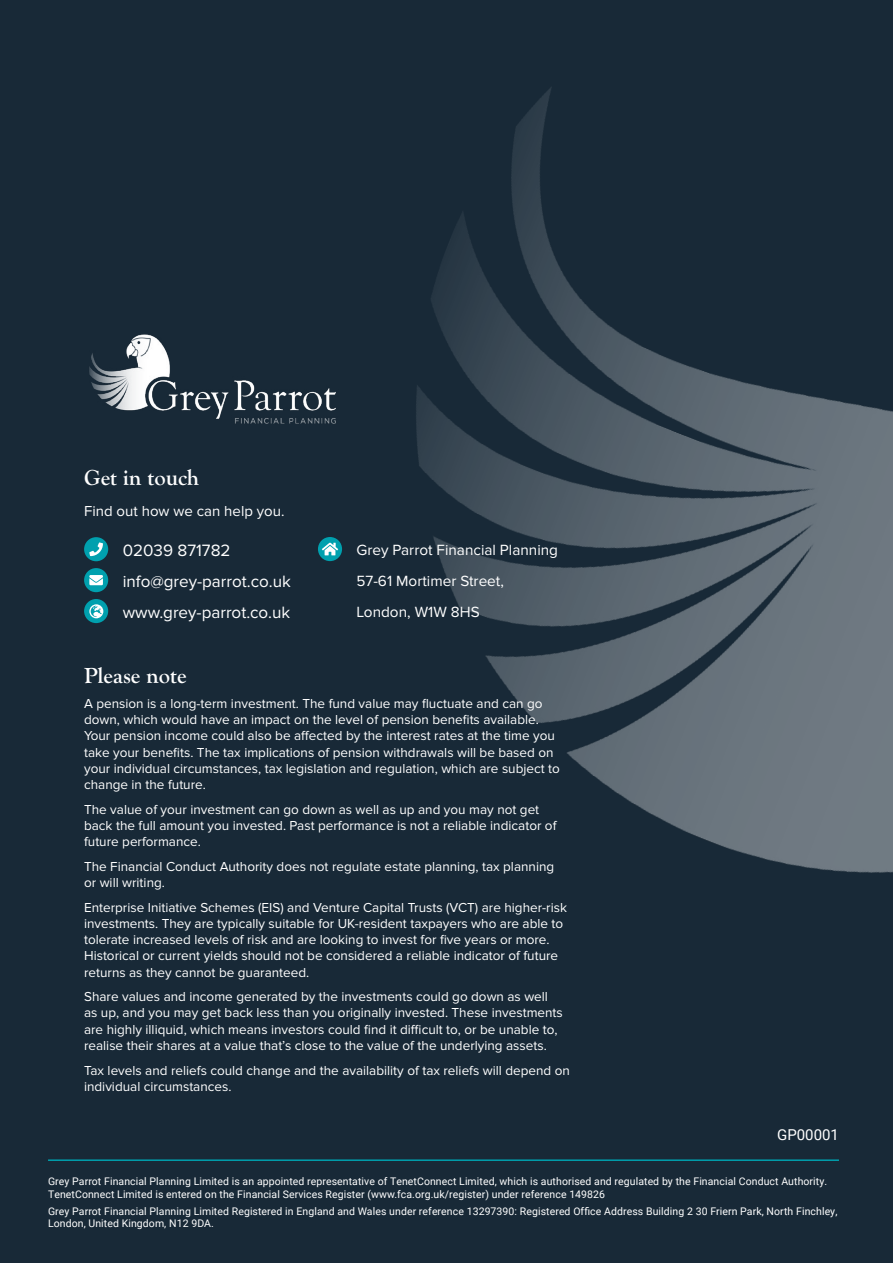
<style>
.page{position:relative;width:893px;height:1263px;background:#182937}
.page>*{position:absolute;margin:0;border:0;box-sizing:border-box;transform-origin:0 0}
.t1{font:700 22.5px "Goudy Old Sty";color:#fff}
.t2{font:17.1px/30.9px "Proxima Nova";color:#fff}
.t3{font:15.3px/31.2px "Proxima Nova";color:#fff}
.t4{font:15px "Proxima Nova";color:#fff}
.t5{font:15px "Roboto";color:#fff}
.t6{font:13.5px/16.2px "Proxima Nova";color:#fff}
.t7{font:10.5px/12.6px "Roboto";letter-spacing:.01em;color:#fff}
</style>
<div class="page">
<img style="left:318px;top:87px;width:575px;height:786px">
<img style="left:89px;top:333px;width:252px;height:92px">
<div style="left:84px;top:537px;width:24px;height:24px;background:#00a0ae;border-radius:50%"></div>
<div style="left:84px;top:568px;width:24px;height:24px;background:#00a0ae;border-radius:50%"></div>
<div style="left:84px;top:599px;width:24px;height:24px;background:#00a0ae;border-radius:50%"></div>
<div style="left:318px;top:537px;width:24px;height:24px;background:#00a0ae;border-radius:50%"></div>
<svg style="left:89px;top:575px;width:14px;height:10px"></svg>
<svg style="left:89px;top:542px;width:14px;height:14px"></svg>
<svg style="left:89px;top:604px;width:14px;height:14px"></svg>
<svg style="left:322px;top:543px;width:16px;height:12px"></svg>
<hr style="left:48px;top:1159px;width:791px;height:2px;background:#00a0ae">
<h1 class="t1" style="left:84px;top:465px;width:117px">Get in touch</h1>
<p class="t4" style="left:84px;top:502px;width:202px">Find out how we can help you.</p>
<p class="t2" style="left:123px;top:535px;width:170px">02039 871782 info@grey-parrot.co.uk www.grey-parrot.co.uk</p>
<p class="t3" style="left:356px;top:534px;width:203px">Grey Parrot Financial Planning<br>57-61 Mortimer Street,<br>London, W1W 8HS</p>
<h1 class="t1" style="left:84px;top:663px;width:104px">Please note</h1>
<p class="t6" style="left:84px;top:696px;width:477px">A pension is a long-term investment. The fund value may fluctuate and can go down, which would have an impact on the level of pension benefits available.<br>Your pension income could also be affected by the interest rates at the time you take your benefits. The tax implications of pension withdrawals will be based on your individual circumstances, tax legislation and regulation, which are subject to change in the future.</p>
<p class="t6" style="left:84px;top:801px;width:474px">The value of your investment can go down as well as up and you may not get back the full amount you invested. Past performance is not a reliable indicator of future performance.</p>
<p class="t6" style="left:84px;top:858px;width:472px">The Financial Conduct Authority does not regulate estate planning, tax planning or will writing.</p>
<p class="t6" style="left:84px;top:899px;width:484px">Enterprise Initiative Schemes (EIS) and Venture Capital Trusts (VCT) are higher-risk investments. They are typically suitable for UK-resident taxpayers who are able to tolerate increased levels of risk and are looking to invest for five years or more.<br>Historical or current yields should not be considered a reliable indicator of future returns as they cannot be guaranteed.</p>
<p class="t6" style="left:84px;top:989px;width:480px">Share values and income generated by the investments could go down as well as up, and you may get back less than you originally invested. These investments are highly illiquid, which means investors could find it difficult to, or be unable to, realise their shares at a value that’s close to the value of the underlying assets.</p>
<p class="t6" style="left:84px;top:1062px;width:487px">Tax levels and reliefs could change and the availability of tax reliefs will depend on individual circumstances.</p>
<p class="t5" style="left:777px;top:1124px;width:63px">GP00001</p>
<p class="t7" style="left:48px;top:1174px;width:781px">Grey Parrot Financial Planning Limited is an appointed representative of TenetConnect Limited, which is authorised and regulated by the Financial Conduct Authority.<br>TenetConnect Limited is entered on the Financial Services Register (www.fca.org.uk/register) under reference 149826</p>
<p class="t7" style="left:48px;top:1204px;width:791px">Grey Parrot Financial Planning Limited Registered in England and Wales under reference 13297390: Registered Office Address Building 2 30 Friern Park, North Finchley,<br>London, United Kingdom, N12 9DA.</p>
<p class="t4" style="left:79px;top:1207px;width:97px">02039 871782</p>
<p class="t4" style="left:690px;top:1207px;width:150px">info@grey-parrot.co.uk</p>
</div>
